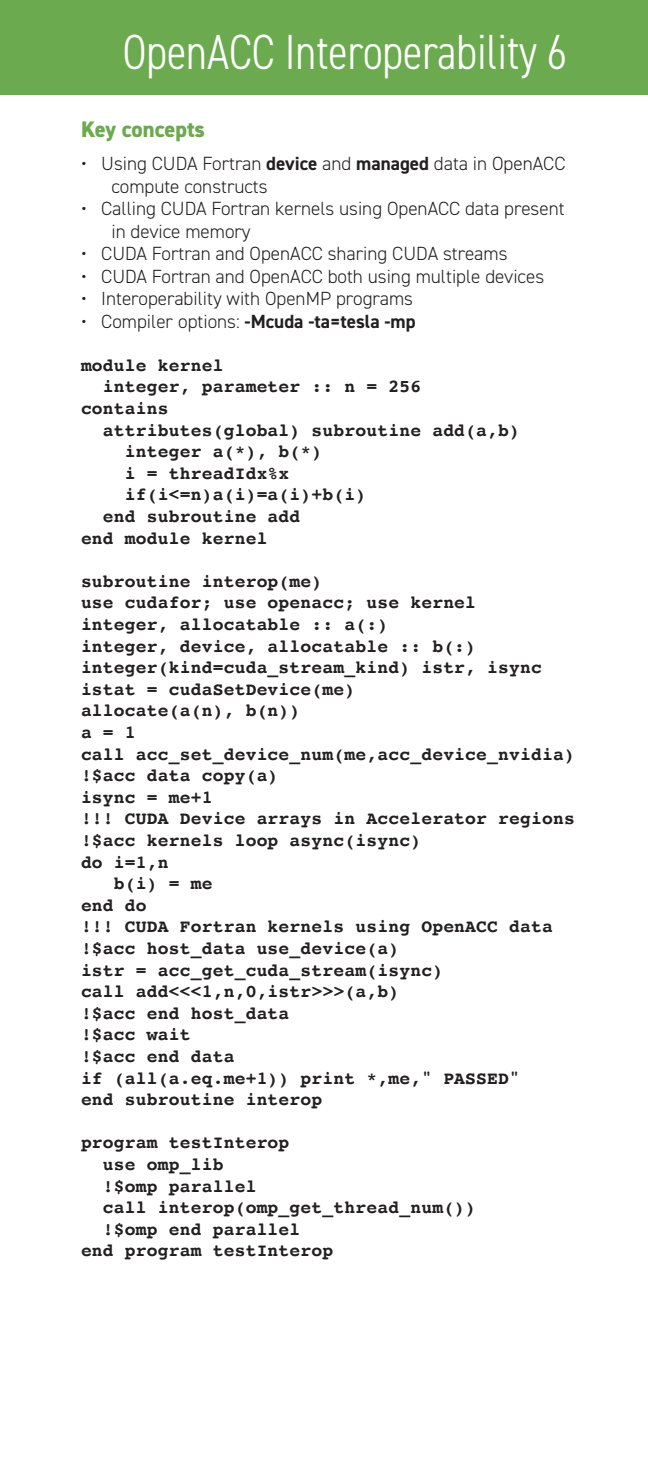
<style>
.page{position:relative;width:648px;height:1458px;background:#fff}
.page>*{position:absolute;margin:0;border:0;box-sizing:border-box;transform-origin:0 0}
.Titles{font:300 condensed 49.5px "DIN2014";color:#fff}
.Example_listing{font:800 22.5px "DIN2014";color:#6caa4f}
.t1{font:300 19.12px/22.5px "DIN2014";color:#231f20}
.t2{font:700 19.12px "DIN2014";color:#231f20}
.Example_listing-2{font:700 18px "Courier";letter-spacing:.01em;color:#231f20}
.s1{font-weight:700}
.s2{font-weight:300}
</style>
<div class="page">
<div style="left:0;top:0;width:648px;height:95px;background:#6caa4f"></div>
<p class="Titles" style="left:123px;top:22px;width:446px">OpenACC Interoperability 6</p>
<p class="Example_listing" style="left:81px;top:115px;width:126px">Key concepts</p>
<p class="t1" style="left:111px;top:152px;width:456px;text-indent:-30px">• Using CUDA Fortran <span class="s1">device</span> and <span class="s1">managed</span> data in OpenACC compute constructs</p>
<p class="t1" style="left:111px;top:197px;width:455px;text-indent:-30px">• Calling CUDA Fortran kernels using OpenACC data present in device memory</p>
<p class="t1" style="left:81px;top:242px;width:428px">• CUDA Fortran and OpenACC sharing CUDA streams</p>
<p class="t1" style="left:81px;top:265px;width:465px">• CUDA Fortran and OpenACC both using multiple devices</p>
<p class="t1" style="left:81px;top:287px;width:334px">• Interoperability with OpenMP programs</p>
<p class="t2" style="left:81px;top:308px;width:336px"><span class="s2">• Compiler options:</span> -Mcuda -ta=tesla -mp</p>
<p class="Example_listing-2" style="left:81px;top:351px;width:144px">module kernel</p>
<p class="Example_listing-2" style="left:103px;top:372px;width:320px">integer, parameter :: n = 256</p>
<p class="Example_listing-2" style="left:81px;top:394px;width:89px">contains</p>
<p class="Example_listing-2" style="left:103px;top:415px;width:419px">attributes(global) subroutine add(a,b)</p>
<p class="Example_listing-2" style="left:125px;top:437px;width:199px">integer a(*), b(*)</p>
<p class="Example_listing-2" style="left:125px;top:459px;width:166px">i = threadIdx%x</p>
<p class="Example_listing-2" style="left:125px;top:480px;width:243px">if(i&lt;=n)a(i)=a(i)+b(i)</p>
<p class="Example_listing-2" style="left:103px;top:502px;width:199px">end subroutine add</p>
<p class="Example_listing-2" style="left:81px;top:523px;width:188px">end module kernel</p>
<p class="Example_listing-2" style="left:81px;top:567px;width:243px">subroutine interop(me)</p>
<p class="Example_listing-2" style="left:81px;top:588px;width:397px">use cudafor; use openacc; use kernel</p>
<p class="Example_listing-2" style="left:81px;top:610px;width:309px">integer, allocatable :: a(:)</p>
<p class="Example_listing-2" style="left:81px;top:631px;width:397px">integer, device, allocatable :: b(:)</p>
<p class="Example_listing-2" style="left:81px;top:653px;width:462px">integer(kind=cuda_stream_kind) istr, isync</p>
<p class="Example_listing-2" style="left:81px;top:675px;width:276px">istat = cudaSetDevice(me)</p>
<p class="Example_listing-2" style="left:81px;top:696px;width:221px">allocate(a(n), b(n))</p>
<p class="Example_listing-2" style="left:81px;top:718px;width:56px">a = 1</p>
<p class="Example_listing-2" style="left:81px;top:739px;width:495px">call acc_set_device_num(me,acc_device_nvidia)</p>
<p class="Example_listing-2" style="left:81px;top:761px;width:199px">!$acc data copy(a)</p>
<p class="Example_listing-2" style="left:81px;top:783px;width:133px">isync = me+1</p>
<p class="Example_listing-2" style="left:81px;top:804px;width:495px">!!! CUDA Device arrays in Accelerator regions</p>
<p class="Example_listing-2" style="left:81px;top:826px;width:342px">!$acc kernels loop async(isync)</p>
<p class="Example_listing-2" style="left:81px;top:847px;width:89px">do i=1,n</p>
<p class="Example_listing-2" style="left:114px;top:869px;width:100px">b(i) = me</p>
<p class="Example_listing-2" style="left:81px;top:891px;width:67px">end do</p>
<p class="Example_listing-2" style="left:81px;top:912px;width:473px">!!! CUDA Fortran kernels using OpenACC data</p>
<p class="Example_listing-2" style="left:81px;top:934px;width:320px">!$acc host_data use_device(a)</p>
<p class="Example_listing-2" style="left:81px;top:955px;width:364px">istr = acc_get_cuda_stream(isync)</p>
<p class="Example_listing-2" style="left:81px;top:977px;width:320px">call add&lt;&lt;&lt;1,n,0,istr&gt;&gt;&gt;(a,b)</p>
<p class="Example_listing-2" style="left:81px;top:999px;width:210px">!$acc end host_data</p>
<p class="Example_listing-2" style="left:81px;top:1020px;width:111px">!$acc wait</p>
<p class="Example_listing-2" style="left:81px;top:1042px;width:155px">!$acc end data</p>
<p class="Example_listing-2" style="left:81px;top:1063px;width:441px">if (all(a.eq.me+1)) print *,me," PASSED"</p>
<p class="Example_listing-2" style="left:81px;top:1085px;width:243px">end subroutine interop</p>
<p class="Example_listing-2" style="left:81px;top:1128px;width:210px">program testInterop</p>
<p class="Example_listing-2" style="left:103px;top:1150px;width:122px">use omp_lib</p>
<p class="Example_listing-2" style="left:103px;top:1171px;width:155px">!$omp parallel</p>
<p class="Example_listing-2" style="left:103px;top:1193px;width:375px">call interop(omp_get_thread_num())</p>
<p class="Example_listing-2" style="left:103px;top:1215px;width:199px">!$omp end parallel</p>
<p class="Example_listing-2" style="left:81px;top:1236px;width:254px">end program testInterop</p>
</div>
